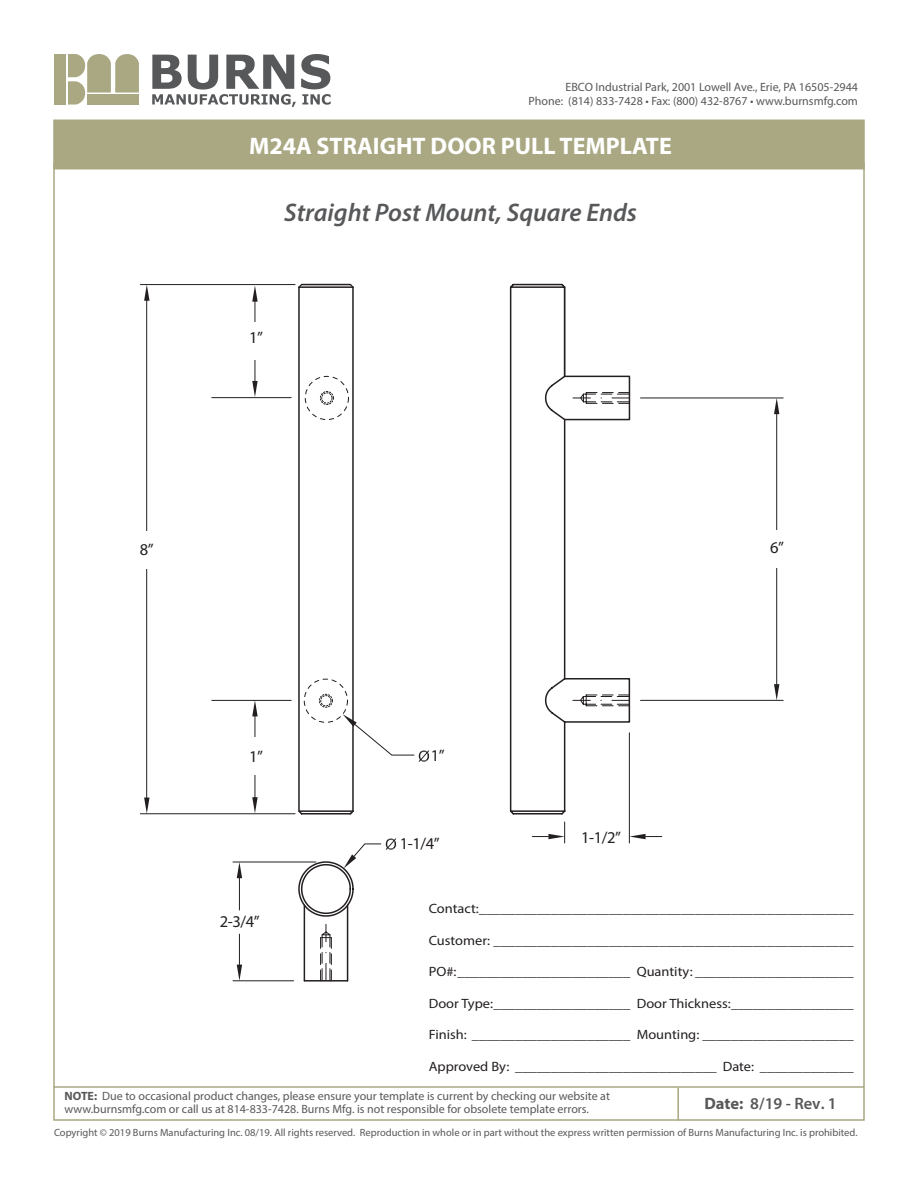
<style>
.page{position:relative;width:918px;height:1188px;background:#fff}
.page>*{position:absolute;margin:0;border:0;box-sizing:border-box;transform-origin:0 0}
.t1{font:italic 600 25.5px "Myriad Pro";color:#57585a}
.t2{font:700 24px "Myriad Pro";color:#fff}
.t3{font:16.5px "Myriad Pro";color:#231f20}
.t4{font:600 16.5px "Myriad Pro";color:#57585a}
.t5{font:13.5px "Myriad Pro";color:#231f20;scale:1.07 1}
.t6{font:12px/14.4px "Myriad Pro";color:#57585a;text-align:right}
.t7{font:10.5px "Myriad Pro";color:#57585a}
.s1{font-weight:700}
</style>
<div class="page">
<div style="left:54px;top:54px;width:11px;height:51px;background:#a9a883"></div>
<svg style="left:68px;top:54px;width:71px;height:51px"></svg>
<svg style="left:152px;top:54px;width:179px;height:53px"></svg>
<hr style="left:564px;top:420px;width:1px;height:259px;background:#231f20">
<hr style="left:510px;top:287px;width:1px;height:524px;background:#231f20">
<hr style="left:352px;top:287px;width:2px;height:524px;background:#231f20">
<hr style="left:298px;top:287px;width:2px;height:524px;background:#231f20">
<div style="left:53px;top:1086px;width:812px;height:35px;border:2px solid #a9a883"></div>
<div style="left:53px;top:120px;width:812px;height:49px;background:#a9a883"></div>
<hr style="left:677px;top:1088px;width:2px;height:33px;background:#a9a883">
<svg style="left:509px;top:283px;width:57px;height:6px"></svg>
<svg style="left:544px;top:374px;width:87px;height:48px"></svg>
<hr style="left:564px;top:287px;width:2px;height:89px;background:#231f20">
<svg style="left:509px;top:677px;width:122px;height:139px"></svg>
<hr style="left:629px;top:733px;width:1px;height:110px;background:#231f20">
<svg style="left:532px;top:822px;width:33px;height:21px"></svg>
<svg style="left:629px;top:834px;width:33px;height:5px"></svg>
<svg style="left:298px;top:283px;width:56px;height:6px"></svg>
<hr style="left:299px;top:286px;width:54px;height:2px;background:#231f20">
<hr style="left:302px;top:284px;width:48px;height:1px;background:#231f20">
<svg style="left:295px;top:809px;width:59px;height:6px"></svg>
<hr style="left:233px;top:980px;width:61px;height:1px;background:#231f20">
<hr style="left:233px;top:862px;width:83px;height:1px;background:#231f20">
<hr style="left:239px;top:934px;width:1px;height:31px;background:#231f20">
<hr style="left:239px;top:878px;width:1px;height:32px;background:#231f20">
<svg style="left:237px;top:965px;width:5px;height:16px"></svg>
<svg style="left:237px;top:862px;width:5px;height:16px"></svg>
<hr style="left:140px;top:284px;width:155px;height:1px;background:#231f20">
<hr style="left:140px;top:813px;width:155px;height:1px;background:#231f20">
<svg style="left:144px;top:285px;width:6px;height:16px"></svg>
<svg style="left:144px;top:798px;width:6px;height:16px"></svg>
<hr style="left:641px;top:398px;width:142px;height:1px;background:#231f20">
<hr style="left:641px;top:700px;width:142px;height:1px;background:#231f20">
<hr style="left:776px;top:414px;width:1px;height:273px;background:#231f20">
<svg style="left:774px;top:398px;width:5px;height:16px"></svg>
<svg style="left:774px;top:684px;width:5px;height:16px"></svg>
<div style="left:734px;top:530px;width:87px;height:38px;background:#fff"></div>
<hr style="left:146px;top:292px;width:1px;height:509px;background:#231f20">
<div style="left:103px;top:531px;width:86px;height:38px;background:#fff"></div>
<hr style="left:255px;top:297px;width:1px;height:94px;background:#231f20">
<svg style="left:252px;top:285px;width:6px;height:17px"></svg>
<hr style="left:212px;top:397px;width:79px;height:1px;background:#231f20">
<svg style="left:252px;top:381px;width:6px;height:16px"></svg>
<div style="left:219px;top:322px;width:70px;height:38px;background:#fff"></div>
<hr style="left:255px;top:712px;width:1px;height:94px;background:#231f20">
<svg style="left:252px;top:701px;width:6px;height:15px"></svg>
<hr style="left:212px;top:700px;width:79px;height:1px;background:#231f20">
<svg style="left:252px;top:797px;width:6px;height:16px"></svg>
<div style="left:219px;top:737px;width:70px;height:38px;background:#fff"></div>
<div style="left:305px;top:376px;width:44px;height:44px;border:1px dashed #231f20;border-radius:50%"></div>
<div style="left:320px;top:391px;width:14px;height:14px;border:1px dashed #231f20;border-radius:50%"></div>
<div style="left:321px;top:392px;width:11px;height:12px;border:1px dashed #231f20;border-radius:50%"></div>
<div style="left:304px;top:679px;width:44px;height:44px;border:1px dashed #231f20;border-radius:50%"></div>
<div style="left:319px;top:694px;width:14px;height:14px;border:1px dashed #231f20;border-radius:50%"></div>
<div style="left:320px;top:695px;width:11px;height:11px;border:1px dashed #231f20;border-radius:50%"></div>
<svg style="left:343px;top:714px;width:86px;height:48px"></svg>
<svg style="left:297px;top:838px;width:99px;height:144px"></svg>
<p class="t6" style="left:528px;top:79px;width:331px">EBCO Industrial Park, 2001 Lowell Ave., Erie, PA 16505-2944<br>Phone: (814) 833-7428 • Fax: (800) 432-8767 • www.burnsmfg.com</p>
<h2 class="t2" style="left:249px;top:130px;width:424px">M24A STRAIGHT DOOR PULL TEMPLATE</h2>
<h1 class="t1" style="left:284px;top:196px;width:354px">Straight Post Mount, Square Ends</h1>
<p class="t3" style="left:249px;top:327px;width:15px">1”</p>
<p class="t3" style="left:140px;top:539px;width:15px">8”</p>
<p class="t3" style="left:770px;top:537px;width:15px">6”</p>
<p class="t3" style="left:249px;top:746px;width:15px">1”</p>
<p class="t3" style="left:220px;top:911px;width:41px">2-3/4”</p>
<p class="t3" style="left:431px;top:745px;width:15px">1”</p>
<p class="t3" style="left:400px;top:833px;width:41px">1-1/4”</p>
<p class="t3" style="left:581px;top:828px;width:41px">1-1/2”</p>
<p class="t5" style="left:429px;top:900px;width:399px">Contact:____________________________________________________</p>
<p class="t5" style="left:429px;top:932px;width:399px">Customer: __________________________________________________</p>
<p class="t5" style="left:429px;top:963px;width:399px">PO#:________________________ Quantity: ______________________</p>
<p class="t5" style="left:429px;top:995px;width:399px">Door Type:___________________ Door Thickness:_________________</p>
<p class="t5" style="left:429px;top:1026px;width:399px">Finish: ______________________ Mounting: _____________________</p>
<p class="t5" style="left:429px;top:1058px;width:399px">Approved By: ____________________________ Date: _____________</p>
<p class="t6" style="left:64px;top:1089px;width:547px;line-height:12.8px;text-align:left"><span class="s1">NOTE:</span> Due to occasional product changes, please ensure your template is current by checking our website at www.burnsmfg.com or call us at 814-833-7428. Burns Mfg. is not responsible for obsolete template errors.</p>
<p class="t4" style="left:704px;top:1093px;width:134px"><span class="s1">Date:</span> 8/19 - Rev. 1</p>
<p class="t7" style="left:54px;top:1126px;width:805px">Copyright © 2019 Burns Manufacturing Inc. 08/19. All rights reserved. Reproduction in whole or in part without the express written permission of Burns Manufacturing Inc. is prohibited.</p>
</div>
